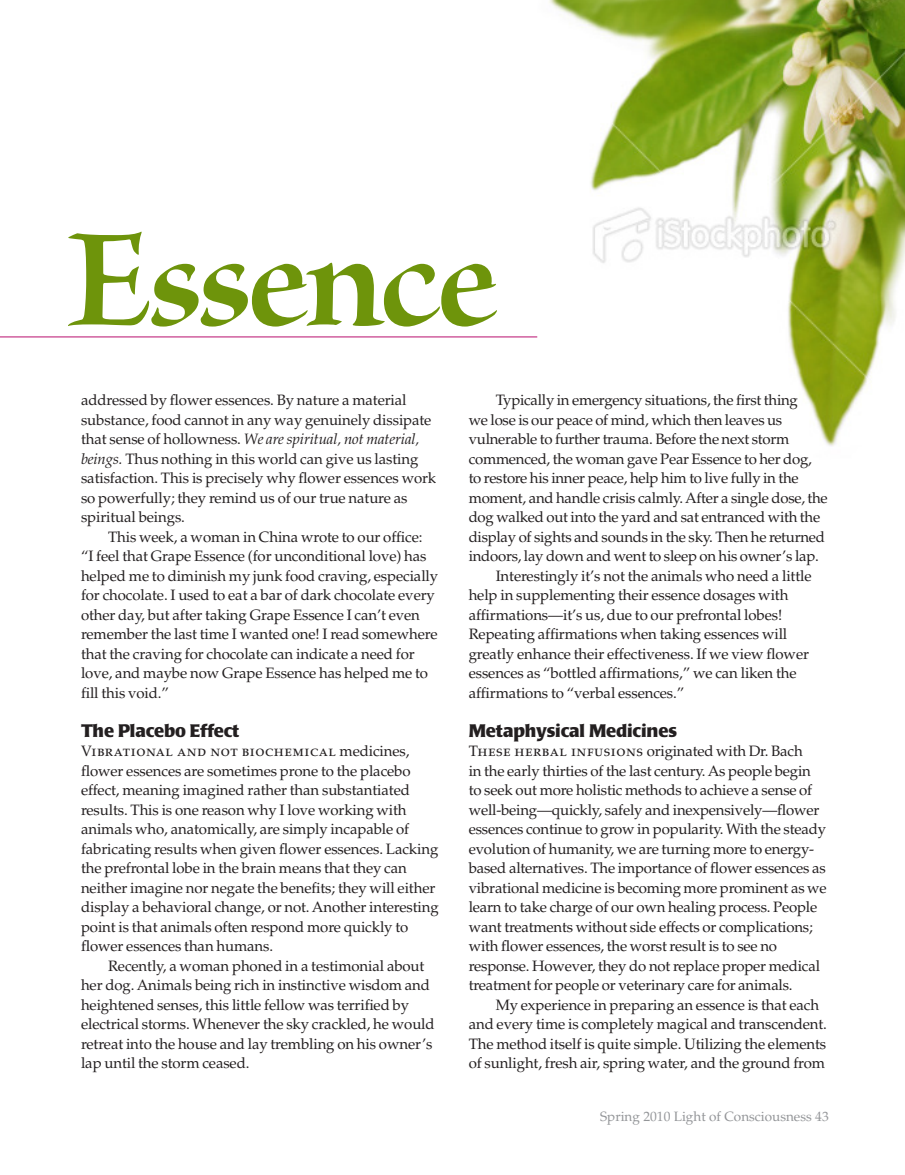
<style>
.page{position:relative;width:905px;height:1175px;background:#fff}
.page>*{position:absolute;margin:0;border:0;box-sizing:border-box;transform-origin:0 0}
.t1{font:154.5px "Brioso Pro Bold Disp";letter-spacing:-.025em;color:#6e940b}
.Feature_Subhead{font:700 18px "Laudatio BQ";letter-spacing:-.01em;color:#231f20}
.Main_text{font:15px/19.5px "Palatino LT Std";letter-spacing:-.01em;color:#231f20}
.Main_text_No_Indent{font:15px/19.5px "Palatino LT Std";letter-spacing:-.015em;color:#231f20}
.t2{font:13.5px "Palatino LT Std";color:#939598}
.s1{font-style:italic}
</style>
<div class="page">
<img style="left:537px;top:0;width:367px;height:446px">
<hr style="left:0;top:336px;width:537px;height:2px;background:#d05e9e">
<h1 class="t1" style="left:67px;top:199px;width:432px">Essence</h1>
<p class="Main_text" style="left:81px;top:390px;width:357px">addressed by flower essences. By nature a material substance, food cannot in any way genuinely dissipate that sense of hollowness. <span class="s1">We are spiritual, not material, beings.</span> Thus nothing in this world can give us lasting satisfaction. This is precisely why flower essences work so powerfully; they remind us of our true nature as spiritual beings.</p>
<p class="Main_text" style="left:81px;top:527px;width:358px;text-indent:27px">This week, a woman in China wrote to our office: “I feel that Grape Essence (for unconditional love) has helped me to diminish my junk food craving, especially for chocolate. I used to eat a bar of dark chocolate every other day, but after taking Grape Essence I can’t even remember the last time I wanted one! I read somewhere that the craving for chocolate can indicate a need for love, and maybe now Grape Essence has helped me to fill this void.”</p>
<p class="Feature_Subhead" style="left:81px;top:720px;width:160px">The Placebo Effect</p>
<p class="Main_text_No_Indent" style="left:81px;top:741px;width:359px">Vibrational and not biochemical medicines, flower essences are sometimes prone to the placebo effect, meaning imagined rather than substantiated results. This is one reason why I love working with animals who, anatomically, are simply incapable of fabricating results when given flower essences. Lacking the prefrontal lobe in the brain means that they can neither imagine nor negate the benefits; they will either display a behavioral change, or not. Another interesting point is that animals often respond more quickly to flower essences than humans.</p>
<p class="Main_text" style="left:81px;top:956px;width:355px;text-indent:27px">Recently, a woman phoned in a testimonial about her dog. Animals being rich in instinctive wisdom and heightened senses, this little fellow was terrified by electrical storms. Whenever the sky crackled, he would retreat into the house and lay trembling on his owner’s lap until the storm ceased.</p>
<p class="Main_text" style="left:468px;top:390px;width:360px;text-indent:27px">Typically in emergency situations, the first thing<br>we lose is our peace of mind, which then leaves us vulnerable to further trauma. Before the next storm commenced, the woman gave Pear Essence to her dog, to restore his inner peace, help him to live fully in the moment, and handle crisis calmly. After a single dose, the dog walked out into the yard and sat entranced with the display of sights and sounds in the sky. Then he returned indoors, lay down and went to sleep on his owner’s lap.</p>
<p class="Main_text" style="left:468px;top:566px;width:344px;text-indent:27px">Interestingly it’s not the animals who need a little help in supplementing their essence dosages with affirmations—it’s us, due to our prefrontal lobes!<br>Repeating affirmations when taking essences will greatly enhance their effectiveness. If we view flower essences as “bottled affirmations,” we can liken the affirmations to “verbal essences.”</p>
<p class="Feature_Subhead" style="left:468px;top:720px;width:210px">Metaphysical Medicines</p>
<p class="Main_text_No_Indent" style="left:468px;top:741px;width:359px">These herbal infusions originated with Dr. Bach<br>in the early thirties of the last century. As people begin to seek out more holistic methods to achieve a sense of well-being—quickly, safely and inexpensively—flower essences continue to grow in popularity. With the steady evolution of humanity, we are turning more to energy&shy;based alternatives. The importance of flower essences as vibrational medicine is becoming more prominent as we learn to take charge of our own healing process. People want treatments without side effects or complications; with flower essences, the worst result is to see no response. However, they do not replace proper medical treatment for people or veterinary care for animals.</p>
<p class="Main_text" style="left:468px;top:995px;width:360px;text-indent:27px">My experience in preparing an essence is that each and every time is completely magical and transcendent.<br>The method itself is quite simple. Utilizing the elements of sunlight, fresh air, spring water, and the ground from</p>
<p class="t2" style="left:600px;top:1108px;width:230px">Spring 2010 Light of Consciousness 43</p>
</div>
